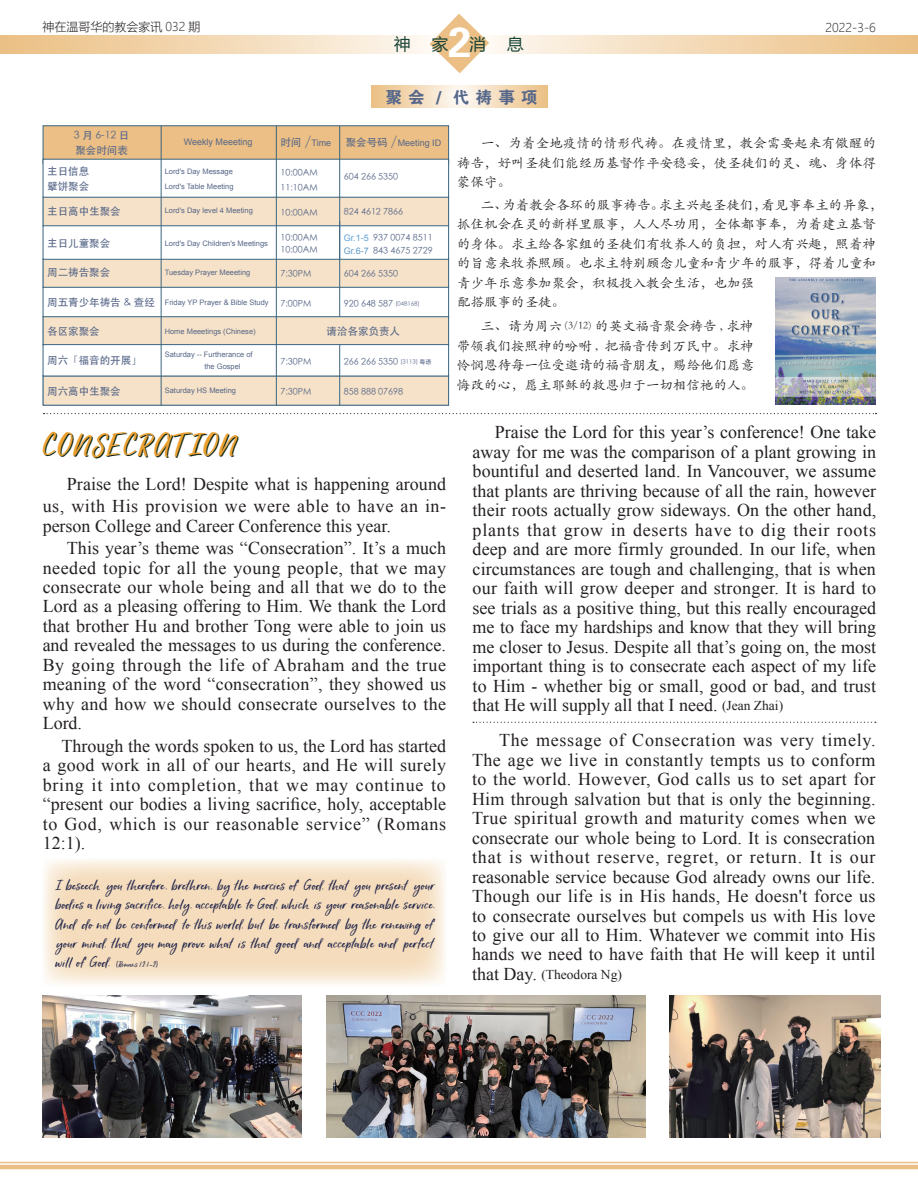
<style>
.page{position:relative;width:918px;height:1188px;background:#fff}
.page>*{position:absolute;margin:0;border:0;box-sizing:border-box;transform-origin:0 0}
.t1{font:42px "FZDHTJW GB1 0";color:#fff}
.t2{font:39px "January";color:#0b2616}
.t3{font:18px/19.5px "Times New Roman";letter-spacing:.005em;color:#231f20;text-align:justify}
.t4{font:18px/19.5px "January";letter-spacing:-.015em;color:#25284c;text-align:justify}
.t5{font:16.5px "FZDHTJW GB1 0";letter-spacing:.38em;color:#55678a}
.t6{font:16.5px "Microsoft Ya Hei UI";color:#174336}
.t7{font:13.5px/19.5px "ST Kaiti";color:#231f20;text-align:justify}
.t8{font:13.5px/19.5px "ST Kaiti SC";color:#231f20;text-align:justify}
.t9{font:13.5px "Times New Roman";color:#231f20}
.t10{font:300 12px "Microsoft Ya Hei";color:#231f20}
.t11{font:10.5px/15px "ST Heiti";color:#576788}
.t12{font:10.5px "January";color:#25284c}
.t13{font:9px/14.9px "ST Heiti";color:#576788}
.t14{font:9px "Arial";color:#576788}
.t15{font:7.5px/15.1px "Arial";color:#576788}
.s1{font-family:"ST Heiti";font-size:10.5px}
.s2{font-family:"ST Kaiti";font-size:15px}
.s3{font-family:"Arial";color:#5ca0d7}
.s4{font-family:"Arial";color:#5a98c8}
.s5{font-size:6px}
.s6{font-size:10.5px}
.s7{font-size:18px}
.s8{font-family:"Minion Pro"}
.s9{font-size:13.5px}
</style>
<div class="page">
<hr style="left:0;top:1165px;width:918px;height:4px;background:#ebbf85">
<hr style="left:0;top:1162px;width:918px;height:1px;background:#ebbf85">
<svg style="left:0;top:35px;width:918px;height:18px;background:#f3dab7"></svg>
<svg style="left:371px;top:85px;width:176px;height:22px;background:#f4dbba"></svg>
<svg style="left:430px;top:14px;width:59px;height:59px"></svg>
<svg style="left:44px;top:413px;width:832px;height:1px"></svg>
<svg style="left:473px;top:722px;width:403px;height:1px"></svg>
<div style="left:43px;top:125px;width:406px;height:39px;background:#ebbf85;border:1px solid #3a6580"></div>
<div style="left:45px;top:377px;width:402px;height:27px;background:#f6e2c8"></div>
<div style="left:43px;top:375px;width:406px;height:31px;border:1px solid #3a6580"></div>
<div style="left:43px;top:344px;width:406px;height:32px;background:#fff"></div>
<div style="left:43px;top:159px;width:406px;height:39px;background:#fff;border:1px solid #3a6580"></div>
<div style="left:43px;top:225px;width:406px;height:35px;background:#fff;border:1px solid #3a6580"></div>
<hr style="left:161px;top:126px;width:1px;height:280px;background:#3a6580">
<hr style="left:276px;top:126px;width:1px;height:280px;background:#3a6580">
<hr style="left:339px;top:221px;width:1px;height:96px;background:#3a6580">
<hr style="left:339px;top:345px;width:1px;height:61px;background:#3a6580">
<hr style="left:339px;top:126px;width:1px;height:134px;background:#3a6580">
<svg style="left:43px;top:197px;width:406px;height:30px;background:#e9dac4"></svg>
<svg style="left:43px;top:258px;width:406px;height:30px;background:#e7d9c4"></svg>
<svg style="left:43px;top:316px;width:406px;height:30px;background:#e8d9c4"></svg>
<img style="left:775px;top:277px;width:101px;height:128px">
<img style="left:43px;top:995px;width:259px;height:142px">
<img style="left:669px;top:995px;width:211px;height:142px">
<img style="left:326px;top:995px;width:319px;height:142px">
<p class="t10" style="left:43px;top:18px;width:160px">神在温哥华的教会家讯 032 期</p>
<p class="t10" style="left:826px;top:19px;width:52px">2022-3-6</p>
<h1 class="t1" style="left:448px;top:19px;width:25px">2</h1>
<p class="t5" style="left:385px;top:88px;width:154px">聚会 / 代祷事项</p>
<p class="t6" style="left:394px;top:33px;width:18px">神</p>
<p class="t6" style="left:432px;top:33px;width:18px">家</p>
<p class="t6" style="left:470px;top:33px;width:18px">消</p>
<p class="t6" style="left:507px;top:33px;width:18px">息</p>
<p class="t11" style="left:74px;top:128px;width:57px">3 月 6-12 日聚会时间表</p>
<p class="t11" style="left:47px;top:163px;width:44px">主日信息擘饼聚会</p>
<p class="t11" style="left:47px;top:204px;width:75px">主日高中生聚会</p>
<p class="t11" style="left:47px;top:235px;width:65px">主日儿童聚会</p>
<p class="t14" style="left:184px;top:136px;width:70px">Weekly Meeeting</p>
<p class="t15" style="left:165px;top:164px;width:70px">Lord's Day Message<br>Lord's Table Meeting</p>
<p class="t15" style="left:165px;top:203px;width:90px">Lord's Day level 4 Meeting</p>
<p class="t15" style="left:165px;top:236px;width:105px">Lord's Day Children's Meetings</p>
<p class="t14" style="left:280px;top:137px;width:52px"><span class="s1">时间</span> <span class="s2">/</span>Time</p>
<p class="t14" style="left:346px;top:137px;width:97px"><span class="s1">聚会号码</span> <span class="s2">/</span>Meeting ID</p>
<p class="t13" style="left:280px;top:165px;width:39px">10:00AM<br>11:10AM</p>
<p class="t13" style="left:280px;top:205px;width:39px">10:00AM</p>
<p class="t13" style="left:280px;top:243px;width:39px">10:00AM</p>
<p class="t13" style="left:344px;top:169px;width:56px">604 266 5350</p>
<p class="t13" style="left:344px;top:205px;width:61px">824 4612 7866</p>
<p class="t13" style="left:280px;top:230px;width:39px">10:00AM</p>
<p class="t13" style="left:344px;top:231px;width:90px;line-height:12.9px"><span class="s3">Gr.1-5</span> 937 0074 8511<br><span class="s4">Gr.6-7</span> 843 4675 2729</p>
<p class="t11" style="left:47px;top:265px;width:65px">周二祷告聚会</p>
<p class="t13" style="left:280px;top:266px;width:33px">7:30PM</p>
<p class="t13" style="left:344px;top:266px;width:56px">604 266 5350</p>
<p class="t13" style="left:344px;top:296px;width:77px">920 648 587 <span class="s5">(048168)</span></p>
<p class="t15" style="left:165px;top:265px;width:87px">Tuesday Prayer Meeeting</p>
<p class="t11" style="left:47px;top:295px;width:109px">周五青少年祷告 &amp; 查经</p>
<p class="t13" style="left:280px;top:296px;width:33px">7:00PM</p>
<p class="t11" style="left:47px;top:323px;width:54px">各区家聚会</p>
<p class="t11" style="left:327px;top:323px;width:75px">请洽各家负责人</p>
<p class="t11" style="left:47px;top:352px;width:96px">周六「福音的开展」</p>
<p class="t11" style="left:47px;top:383px;width:75px">周六高中生聚会</p>
<p class="t15" style="left:165px;top:295px;width:105px">Friday YP Prayer &amp; Bible Study</p>
<p class="t15" style="left:165px;top:324px;width:92px">Home Meeetings (Chinese)</p>
<p class="t15" style="left:204px;top:348px;width:50px;line-height:12px;text-indent:-40px">Saturday -- Furtherance of the Gospel</p>
<p class="t13" style="left:344px;top:354px;width:89px">266 266 5350 <span class="s5">(3113) 粤语</span></p>
<p class="t13" style="left:280px;top:354px;width:33px">7:30PM</p>
<p class="t13" style="left:280px;top:385px;width:33px">7:30PM</p>
<p class="t15" style="left:165px;top:383px;width:73px">Saturday HS Meeting</p>
<p class="t13" style="left:344px;top:385px;width:61px">858 888 07698</p>
<p class="t7" style="left:457px;top:133px;width:420px;text-indent:24px">一、为着全地疫情的情形代祷。在疫情里，教会需要起来有儆醒的祷告，好叫圣徒们能经历基督作平安稳妥，使圣徒们的灵、魂、身体得蒙保守。</p>
<p class="t7" style="left:457px;top:194px;width:427px;text-align:left;text-indent:24px">二、为着教会各环的服事祷告。求主兴起圣徒们，看见事奉主的异象，抓住机会在灵的新样里服事，人人尽功用，全体都事奉，为着建立基督的身体。求主给各家组的圣徒们有牧养人的负担，对人有兴趣，照着神的旨意来牧养照顾。也求主特别顾念儿童和青少年的服事，得着儿童和青少年乐意参加聚会，积极投入教会生活，也加强<br>配搭服事的圣徒。</p>
<p class="t8" style="left:457px;top:316px;width:298px;text-indent:24px">三、请为周六 <span class="s6">(3/12)</span> 的英文福音聚会祷告 , 求神带领我们按照神的吩咐 , 把福音传到万民中。求神怜悯恩待每一位受邀请的福音朋友，赐给他们愿意悔改的心，愿主耶稣的救恩归于一切相信祂的人。</p>
<h2 class="t2" style="left:45px;top:429px;width:195px">CONSE CR ATION</h2>
<p class="t3" style="left:43px;top:473px;width:405px;line-height:21.6px;text-align:right">Praise the Lord! Despite what is happening around us, with His provision we were able to have an in-</p>
<p class="t3" style="left:67px;top:514px;width:381px;line-height:22.5px;text-indent:-24px">person College and Career Conference this year.<br>This year’s theme was “Consecration”. It’s a much</p>
<p class="t3" style="left:43px;top:557px;width:405px">needed topic for all the young people, that we may consecrate our whole being and all that we do to the Lord as a pleasing offering to Him. We thank the Lord that brother Hu and brother Tong were able to join us and revealed the messages to us during the conference.<br>By going through the life of Abraham and the true meaning of the word “consecration”, they showed us why and how we should consecrate ourselves to the Lord.</p>
<p class="t3" style="left:43px;top:736px;width:405px;text-indent:19px">Through the words spoken to us, the Lord has started a good work in all of our hearts, and He will surely bring it into completion, that we may continue to “present our bodies a living sacrifice, holy, acceptable to God, which is our reasonable service” (Romans 12:1).</p>
<p class="t4" style="left:55px;top:877px;width:382px">I beseech you therefore, brethren, by the mercies of God, that you p resent your bodies a living sacrifice, holy, acceptable to God, which is your reasonable service.<br>And do not be conformed to this world, but be transformed by the renewing of your mind, that you may p rove what is that good and acceptable and perfect</p>
<p class="t12" style="left:55px;top:960px;width:104px"><span class="s7">will of God.</span> (Romans 12:1<span class="s8">-</span>2)</p>
<p class="t3" style="left:473px;top:422px;width:405px;text-indent:22px">Praise the Lord for this year’s conference! One take away for me was the comparison of a plant growing in bountiful and deserted land. In Vancouver, we assume that plants are thriving because of all the rain, however their roots actually grow sideways. On the other hand, plants that grow in deserts have to dig their roots deep and are more firmly grounded. In our life, when circumstances are tough and challenging, that is when our faith will grow deeper and stronger. It is hard to see trials as a positive thing, but this really encouraged me to face my hardships and know that they will bring me closer to Jesus. Despite all that’s going on, the most important thing is to consecrate each aspect of my life to Him - whether big or small, good or bad, and trust that He will supply all that I need. <span class="s9">(Jean Zhai)</span></p>
<p class="t3" style="left:472px;top:730px;width:405px;text-indent:27px">The message of Consecration was very timely.<br>The age we live in constantly tempts us to conform to the world. However, God calls us to set apart for Him through salvation but that is only the beginning.<br>True spiritual growth and maturity comes when we consecrate our whole being to Lord. It is consecration that is without reserve, regret, or return. It is our reasonable service because God already owns our life.<br>Though our life is in His hands, He doesn't force us to consecrate ourselves but compels us with His love to give our all to Him. Whatever we commit into His hands we need to have faith that He will keep it until</p>
<p class="t9" style="left:472px;top:965px;width:151px"><span class="s7">that Day.</span> (Theodora Ng)</p>
</div>
